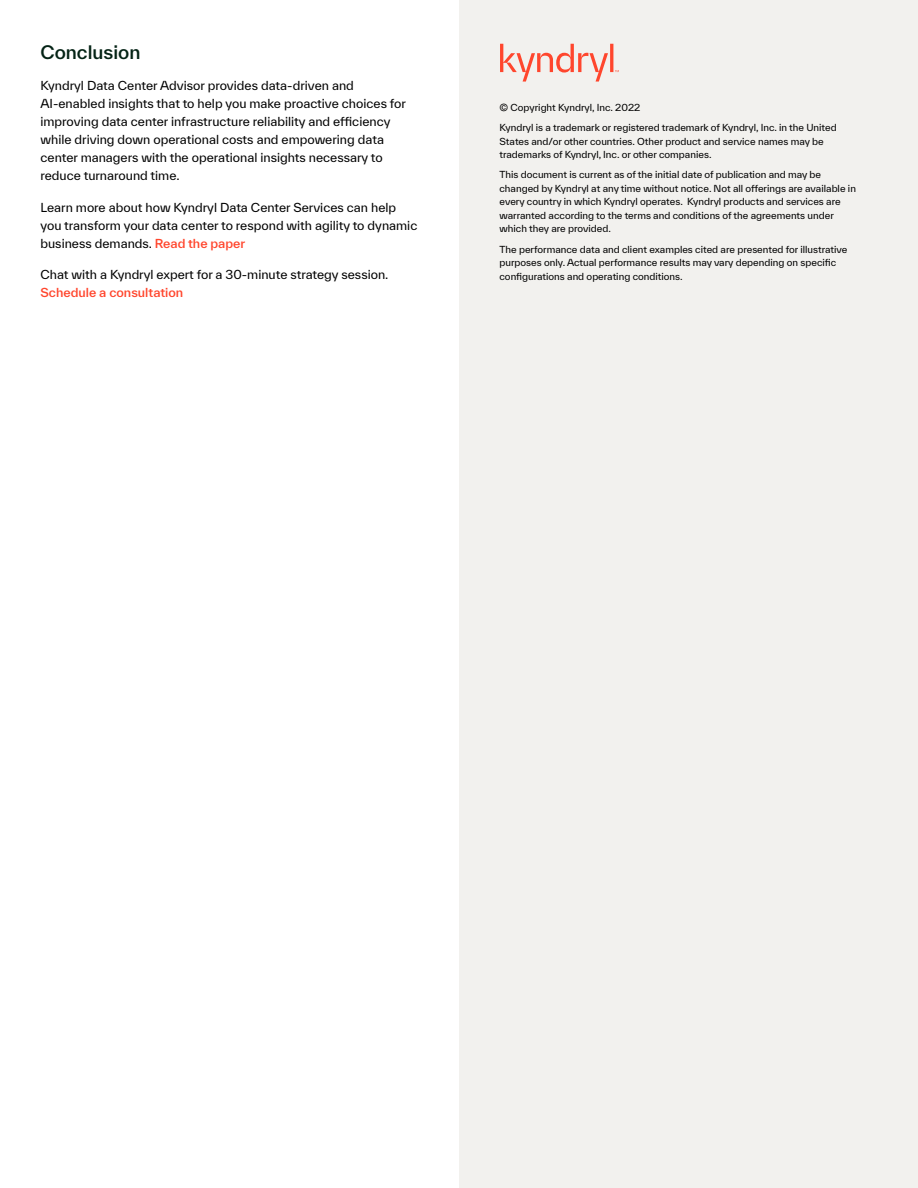
<style>
.page{position:relative;width:918px;height:1188px;background:#fff}
.page>*{position:absolute;margin:0;border:0;box-sizing:border-box;transform-origin:0 0}
.Subhead_1{font:500 18px "TWK Everett";color:#042315}
.Body_text{font:12px/18px "TWK Everett";color:#000}
.Body_text-2{font:9.3px/13.5px "TWK Everett";color:#000}
.s1{font-weight:500;color:#ff462d}
</style>
<div class="page">
<div style="left:459px;top:0;width:459px;height:1188px;background:#f2f1ee"></div>
<svg style="left:500px;top:44px;width:119px;height:38px"></svg>
<p class="Subhead_1" style="left:40px;top:39px;width:102px">Conclusion</p>
<p class="Body_text" style="left:40px;top:76px;width:367px">Kyndryl Data Center Advisor provides data-driven and AI-enabled insights that to help you make proactive choices for improving data center infrastructure reliability and efficiency while driving down operational costs and empowering data center managers with the operational insights necessary to reduce turnaround time.</p>
<p class="Body_text" style="left:40px;top:198px;width:378px">Learn more about how Kyndryl Data Center Services can help you transform your data center to respond with agility to dynamic business demands. <span class="s1">Read the paper</span></p>
<p class="Body_text" style="left:40px;top:265px;width:350px">Chat with a Kyndryl expert for a 30-minute strategy session.<br><span class="s1">Schedule a consultation</span></p>
<p class="Body_text-2" style="left:500px;top:100px;width:142px">© Copyright Kyndryl, Inc. 2022</p>
<p class="Body_text-2" style="left:500px;top:121px;width:339px">Kyndryl is a trademark or registered trademark of Kyndryl, Inc. in the United<br>States and/or other countries. Other product and service names may be trademarks of Kyndryl, Inc. or other companies.</p>
<p class="Body_text-2" style="left:500px;top:168px;width:358px">This document is current as of the initial date of publication and may be changed by Kyndryl at any time without notice. Not all offerings are available in every country in which Kyndryl operates. Kyndryl products and services are warranted according to the terms and conditions of the agreements under which they are provided.</p>
<p class="Body_text-2" style="left:500px;top:242px;width:349px">The performance data and client examples cited are presented for illustrative purposes only. Actual performance results may vary depending on specific configurations and operating conditions.</p>
</div>
